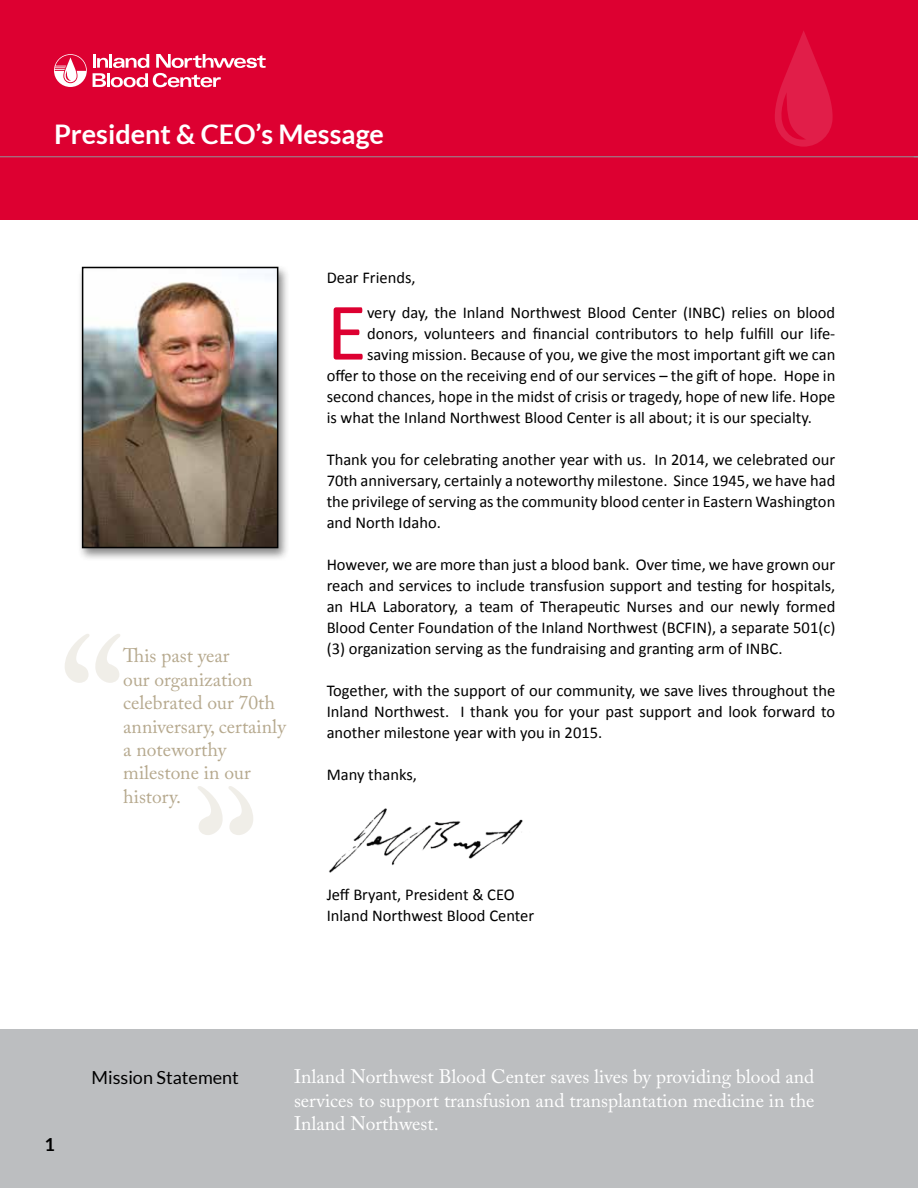
<style>
.page{position:relative;width:918px;height:1188px;background:#fff}
.page>*{position:absolute;margin:0;border:0;box-sizing:border-box;transform-origin:0 0}
.t1{font:186.9px "Adobe Caslon Pro";color:#b6a98e}
.t2{font:82.65px "Calibri";color:#dd0031}
.t3{font:700 27px "Lato";color:#fff}
.t4{font:19.5px/23.4px "Adobe Caslon Pro";color:#fff;text-align:justify}
.t5{font:19.5px/23.4px "Adobe Caslon Pro";color:#b6a98e}
.t6{font:18px "Lato";color:#000}
.t7{font:700 18px "Lato";color:#000}
.t8{font:16.5px/21px "Calibri";color:#000;text-align:justify}
</style>
<div class="page">
<div style="left:0;top:1029px;width:918px;height:159px;background:#bcbec0"></div>
<img style="left:329px;top:808px;width:194px;height:65px">
<div style="left:77px;top:264px;width:213px;height:298px;background:#000;opacity:.47"></div>
<img style="left:85px;top:270px;width:190px;height:275px">
<div style="left:82px;top:267px;width:196px;height:281px;border:2px solid #000"></div>
<div style="left:0;top:0;width:918px;height:219px;background:#dd0031"></div>
<hr style="left:0;top:157px;width:918px;height:1px;background:#939598">
<svg style="left:93px;top:54px;width:173px;height:33px"></svg>
<svg style="left:54px;top:54px;width:33px;height:33px"></svg>
<svg style="left:775px;top:31px;width:58px;height:116px"></svg>
<h3 class="t3" style="left:54px;top:118px;width:332px">President &amp; CEO’s Message</h3>
<h1 class="t1" style="left:59px;top:595px;width:69px">“</h1>
<p class="t5" style="left:123px;top:644px;width:164px">This past year<br>our organization celebrated our 70th anniversary, certainly a noteworthy milestone in our history.</p>
<p class="t8" style="left:327px;top:267px;width:90px">Dear Friends,</p>
<h2 class="t2" style="left:327px;top:280px;width:42px">E</h2>
<p class="t8" style="left:367px;top:302px;width:470px">very day, the Inland Northwest Blood Center (INBC) relies on blood</p>
<p class="t8" style="left:367px;top:323px;width:470px">donors, volunteers and financial contributors to help fulfill our life-</p>
<p class="t8" style="left:367px;top:344px;width:470px">saving mission. Because of you, we give the most important gift we can</p>
<p class="t8" style="left:327px;top:365px;width:510px">offer to those on the receiving end of our services – the gift of hope. Hope in</p>
<p class="t8" style="left:327px;top:386px;width:510px">second chances, hope in the midst of crisis or tragedy, hope of new life. Hope</p>
<p class="t8" style="left:327px;top:407px;width:487px">is what the Inland Northwest Blood Center is all about; it is our specialty.</p>
<p class="t8" style="left:327px;top:449px;width:510px">Thank you for celebrating another year with us. In 2014, we celebrated our 70th anniversary, certainly a noteworthy milestone. Since 1945, we have had the privilege of serving as the community blood center in Eastern Washington and North Idaho.</p>
<p class="t8" style="left:327px;top:554px;width:510px">However, we are more than just a blood bank. Over time, we have grown our reach and services to include transfusion support and testing for hospitals, an HLA Laboratory, a team of Therapeutic Nurses and our newly formed Blood Center Foundation of the Inland Northwest (BCFIN), a separate 501(c) (3) organization serving as the fundraising and granting arm of INBC.</p>
<p class="t8" style="left:327px;top:680px;width:510px">Together, with the support of our community, we save lives throughout the Inland Northwest. I thank you for your past support and look forward to another milestone year with you in 2015.</p>
<p class="t8" style="left:327px;top:764px;width:92px">Many thanks,</p>
<p class="t8" style="left:327px;top:884px;width:209px">Jeff Bryant, President &amp; CEO<br>Inland Northwest Blood Center</p>
<p class="t7" style="left:45px;top:1134px;width:12px">1</p>
<p class="t6" style="left:92px;top:1067px;width:149px">Mission Statement</p>
<p class="t4" style="left:294px;top:1065px;width:522px">Inland Northwest Blood Center saves lives by providing blood and services to support transfusion and transplantation medicine in the Inland Northwest.</p>
</div>
